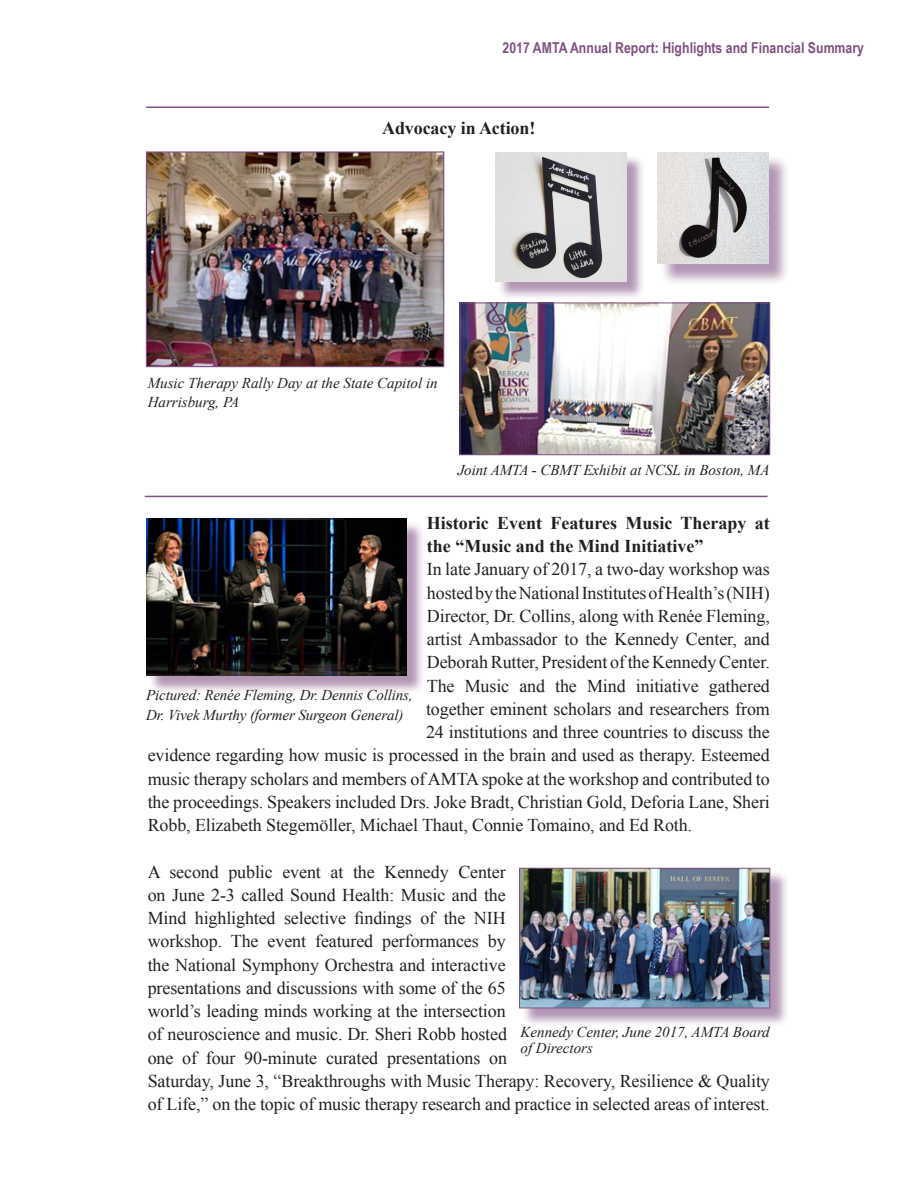
<style>
.page{position:relative;width:918px;height:1188px;background:#fff}
.page>*{position:absolute;margin:0;border:0;box-sizing:border-box;transform-origin:0 0}
.t1{font:18px/23.2px "Times New Roman";letter-spacing:-.005em;color:#231f20}
.t2{font:700 18px/23.2px "Times New Roman";color:#231f20}
.t3{font:italic 15px/19.5px "Times New Roman";letter-spacing:-.005em;color:#231f20}
.t4{font:700 15px "Arial Narrow";color:#805182}
</style>
<div class="page">
<div style="left:148px;top:521px;width:278px;height:174px;background:#805182;opacity:.6"></div>
<img style="left:146px;top:518px;width:261px;height:158px">
<img style="left:148px;top:153px;width:294px;height:212px">
<div style="left:146px;top:151px;width:298px;height:216px;border:1px solid #805182"></div>
<img style="left:461px;top:304px;width:307px;height:149px">
<div style="left:459px;top:302px;width:311px;height:153px;border:1px solid #805182"></div>
<hr style="left:146px;top:106px;width:623px;height:2px;background:#805182">
<hr style="left:145px;top:496px;width:623px;height:1px;background:#805182">
<div style="left:521px;top:870px;width:268px;height:157px;background:#805182;opacity:.6"></div>
<img style="left:521px;top:870px;width:247px;height:136px">
<div style="left:519px;top:868px;width:251px;height:140px;border:1px solid #805182"></div>
<div style="left:497px;top:154px;width:148px;height:146px;background:#805182;opacity:.6"></div>
<img style="left:495px;top:152px;width:132px;height:129px">
<div style="left:660px;top:155px;width:130px;height:131px;background:#805182;opacity:.6"></div>
<img style="left:657px;top:152px;width:111px;height:112px">
<p class="t4" style="left:503px;top:36px;width:363px">2017 AMTA Annual Report: Highlights and Financial Summary</p>
<p class="t2" style="left:382px;top:116px;width:155px">Advocacy in Action!</p>
<p class="t3" style="left:148px;top:373px;width:291px">Music Therapy Rally Day at the State Capitol in<br>Harrisburg, PA</p>
<p class="t3" style="left:458px;top:460px;width:313px">Joint AMTA - CBMT Exhibit at NCSL in Boston, MA</p>
<p class="t2" style="left:427px;top:511px;width:344px">Historic Event Features Music Therapy at the “Music and the Mind Initiative”</p>
<p class="t1" style="left:427px;top:558px;width:344px">In late January of 2017, a two-day workshop was</p>
<p class="t1" style="left:427px;top:581px;width:344px">hosted by the National Institutes of Health’s (NIH)</p>
<p class="t1" style="left:427px;top:604px;width:344px">Director, Dr. Collins, along with Renée Fleming,</p>
<p class="t1" style="left:427px;top:627px;width:344px">artist Ambassador to the Kennedy Center, and</p>
<p class="t1" style="left:427px;top:651px;width:344px">Deborah Rutter, President of the Kennedy Center.</p>
<p class="t1" style="left:427px;top:674px;width:344px">The Music and the Mind initiative gathered</p>
<p class="t1" style="left:426px;top:697px;width:345px">together eminent scholars and researchers from</p>
<p class="t1" style="left:426px;top:720px;width:345px">24 institutions and three countries to discuss the</p>
<p class="t1" style="left:148px;top:744px;width:624px">evidence regarding how music is processed in the brain and used as therapy. Esteemed</p>
<p class="t1" style="left:148px;top:767px;width:624px">music therapy scholars and members of AMTA spoke at the workshop and contributed to</p>
<p class="t1" style="left:148px;top:790px;width:624px">the proceedings. Speakers included Drs. Joke Bradt, Christian Gold, Deforia Lane, Sheri</p>
<p class="t1" style="left:148px;top:813px;width:546px">Robb, Elizabeth Stegemöller, Michael Thaut, Connie Tomaino, and Ed Roth.</p>
<p class="t1" style="left:148px;top:860px;width:624px">A second public event at the Kennedy Center<br>on June 2-3 called Sound Health: Music and the<br>Mind highlighted selective findings of the NIH<br>workshop. The event featured performances by<br>the National Symphony Orchestra and interactive<br>presentations and discussions with some of the 65<br>world’s leading minds working at the intersection<br>of neuroscience and music. Dr. Sheri Robb hosted<br>one of four 90-minute curated presentations on<br>Saturday, June 3, “Breakthroughs with Music Therapy: Recovery, Resilience &amp; Quality of Life,” on the topic of music therapy research and practice in selected areas of interest.</p>
<p class="t3" style="left:146px;top:685px;width:268px">Pictured: Renée Fleming, Dr. Dennis Collins,<br>Dr. Vivek Murthy (former Surgeon General)</p>
<p class="t3" style="left:521px;top:1023px;width:251px;line-height:16.5px">Kennedy Center, June 2017, AMTA Board of Directors</p>
</div>
